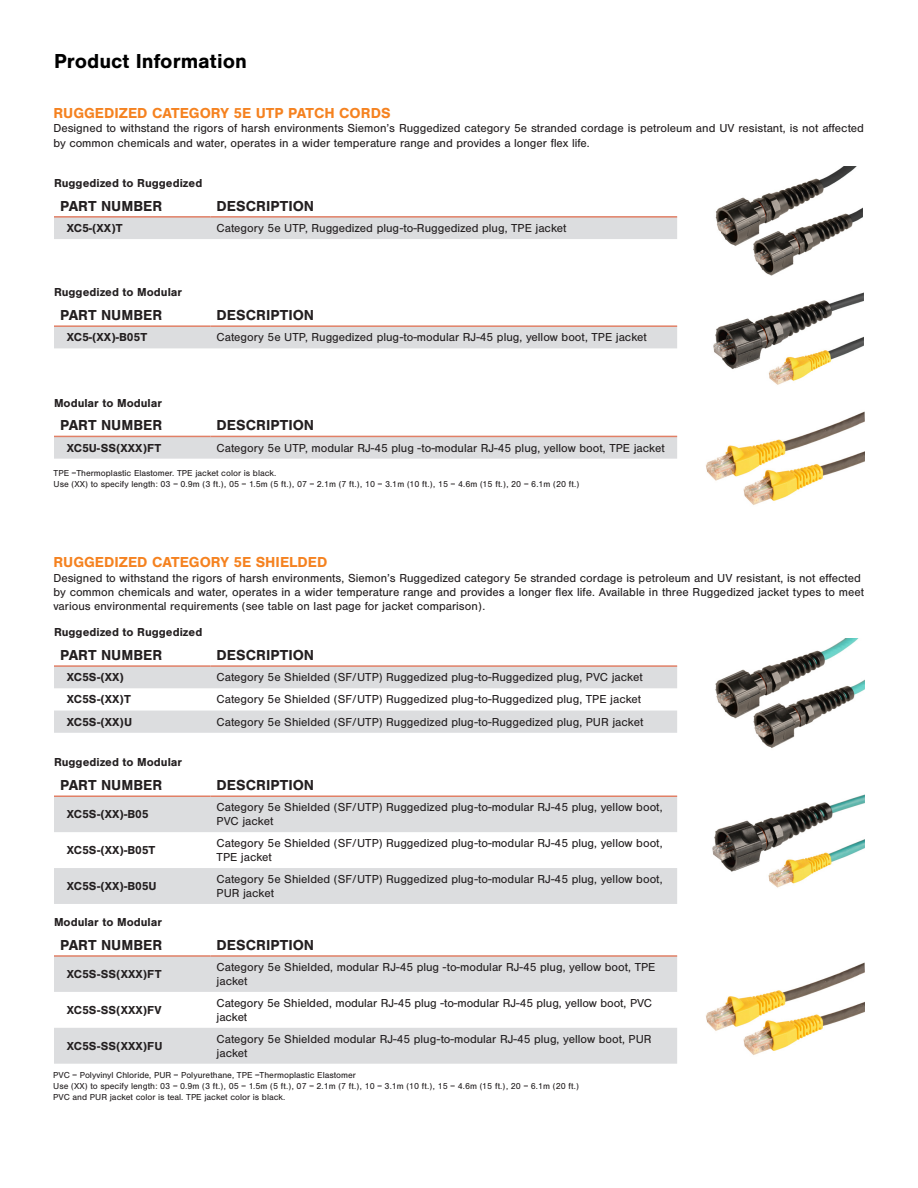
<style>
.page{position:relative;width:918px;height:1188px;background:#fff}
.page>*{position:absolute;margin:0;border:0;box-sizing:border-box;transform-origin:0 0}
.BackPageHeader{font:700 21px "Nimbus San";color:#000}
.TableHeader{font:700 15px "Nimbus San";color:#231f20}
.TableHeader-2{font:700 15px "Nimbus San";color:#f58220}
.TableBody{font:12px/14.4px "Nimbus San";color:#231f20}
.Accessories{font:12px/14.4px "Nimbus San";color:#231f20}
.TableLeftColumn{font:700 12px "Nimbus San";color:#231f20}
.PictureCaption{font:700 12px "Nimbus San";color:#231f20}
.RevisionInformation{font:9px "Nimbus San";color:#231f20}
</style>
<div class="page">
<div style="left:54px;top:218px;width:623px;height:21px;background:#dcdddf"></div>
<hr style="left:54px;top:216px;width:157px;height:2px;background:#e18066">
<hr style="left:211px;top:216px;width:466px;height:2px;background:#e18066">
<svg style="left:54px;top:667px;width:623px;height:66px"></svg>
<hr style="left:54px;top:665px;width:157px;height:2px;background:#e18066">
<hr style="left:211px;top:665px;width:466px;height:2px;background:#e18066">
<div style="left:54px;top:327px;width:623px;height:21px;background:#dcdddf"></div>
<hr style="left:54px;top:325px;width:157px;height:2px;background:#e18066">
<hr style="left:211px;top:325px;width:466px;height:2px;background:#e18066">
<svg style="left:54px;top:797px;width:623px;height:107px;fill:#dcdddf"></svg>
<hr style="left:54px;top:795px;width:157px;height:2px;background:#e18066">
<hr style="left:211px;top:795px;width:466px;height:2px;background:#e18066">
<svg style="left:54px;top:437px;width:623px;height:22px;background:#dcdcde"></svg>
<hr style="left:54px;top:436px;width:157px;height:1px;background:#e18066">
<hr style="left:211px;top:436px;width:466px;height:1px;background:#e18066">
<svg style="left:54px;top:957px;width:623px;height:107px;fill:#dcdddf"></svg>
<hr style="left:54px;top:955px;width:157px;height:2px;background:#e18066">
<hr style="left:211px;top:955px;width:466px;height:2px;background:#e18066">
<img style="left:715px;top:638px;width:149px;height:110px">
<img style="left:706px;top:411px;width:158px;height:94px">
<img style="left:706px;top:962px;width:158px;height:93px">
<img style="left:712px;top:794px;width:152px;height:94px">
<img style="left:715px;top:167px;width:148px;height:109px">
<img style="left:713px;top:292px;width:151px;height:93px">
<p class="BackPageHeader" style="left:54px;top:49px;width:194px">Product Information</p>
<p class="TableHeader-2" style="left:53px;top:105px;width:339px">RUGGEDIZED CATEGORY 5E UTP PATCH CORDS</p>
<p class="Accessories" style="left:53px;top:121px;width:812px">Designed to withstand the rigors of harsh environments Siemon’s Ruggedized category 5e stranded cordage is petroleum and UV resistant, is not affected by common chemicals and water, operates in a wider temperature range and provides a longer flex life.</p>
<p class="PictureCaption" style="left:54px;top:176px;width:150px">Ruggedized to Ruggedized</p>
<p class="TableHeader" style="left:60px;top:197px;width:104px">PART NUMBER</p>
<p class="TableHeader" style="left:217px;top:197px;width:99px">DESCRIPTION</p>
<p class="TableLeftColumn" style="left:67px;top:221px;width:57px">XC5-(XX)T</p>
<p class="TableBody" style="left:217px;top:221px;width:351px">Category 5e UTP, Ruggedized plug-to-Ruggedized plug, TPE jacket</p>
<p class="PictureCaption" style="left:54px;top:286px;width:130px">Ruggedized to Modular</p>
<p class="TableHeader" style="left:60px;top:307px;width:104px">PART NUMBER</p>
<p class="TableHeader" style="left:217px;top:307px;width:99px">DESCRIPTION</p>
<p class="TableLeftColumn" style="left:67px;top:331px;width:82px">XC5-(XX)-B05T</p>
<p class="TableBody" style="left:217px;top:330px;width:432px">Category 5e UTP, Ruggedized plug-to-modular RJ-45 plug, yellow boot, TPE jacket</p>
<p class="PictureCaption" style="left:54px;top:396px;width:109px">Modular to Modular</p>
<p class="TableHeader" style="left:60px;top:417px;width:104px">PART NUMBER</p>
<p class="TableHeader" style="left:217px;top:417px;width:99px">DESCRIPTION</p>
<p class="TableLeftColumn" style="left:67px;top:441px;width:96px">XC5U-SS(XXX)FT</p>
<p class="TableBody" style="left:217px;top:441px;width:450px">Category 5e UTP, modular RJ-45 plug -to-modular RJ-45 plug, yellow boot, TPE jacket</p>
<p class="RevisionInformation" style="left:54px;top:468px;width:224px">TPE =Thermoplastic Elastomer. TPE jacket color is black.</p>
<p class="RevisionInformation" style="left:54px;top:479px;width:527px">Use (XX) to specify length: 03 = 0.9m (3 ft.), 05 = 1.5m (5 ft.), 07 = 2.1m (7 ft.), 10 = 3.1m (10 ft.), 15 = 4.6m (15 ft.), 20 = 6.1m (20 ft.)</p>
<p class="TableHeader-2" style="left:53px;top:554px;width:276px">RUGGEDIZED CATEGORY 5E SHIELDED</p>
<p class="Accessories" style="left:53px;top:571px;width:809px">Designed to withstand the rigors of harsh environments, Siemon’s Ruggedized category 5e stranded cordage is petroleum and UV resistant, is not effected</p>
<p class="Accessories" style="left:53px;top:585px;width:812px">by common chemicals and water, operates in a wider temperature range and provides a longer flex life. Available in three Ruggedized jacket types to meet various environmental requirements (see table on last page for jacket comparison).</p>
<p class="PictureCaption" style="left:54px;top:626px;width:150px">Ruggedized to Ruggedized</p>
<p class="TableHeader" style="left:60px;top:647px;width:104px">PART NUMBER</p>
<p class="TableHeader" style="left:217px;top:647px;width:99px">DESCRIPTION</p>
<p class="TableLeftColumn" style="left:67px;top:670px;width:59px">XC5S-(XX)</p>
<p class="TableBody" style="left:217px;top:670px;width:428px">Category 5e Shielded (SF/UTP) Ruggedized plug-to-Ruggedized plug, PVC jacket</p>
<p class="TableLeftColumn" style="left:67px;top:693px;width:66px">XC5S-(XX)T</p>
<p class="TableBody" style="left:217px;top:692px;width:426px">Category 5e Shielded (SF/UTP) Ruggedized plug-to-Ruggedized plug, TPE jacket</p>
<p class="TableLeftColumn" style="left:67px;top:715px;width:67px">XC5S-(XX)U</p>
<p class="TableBody" style="left:217px;top:715px;width:428px">Category 5e Shielded (SF/UTP) Ruggedized plug-to-Ruggedized plug, PUR jacket</p>
<p class="PictureCaption" style="left:54px;top:756px;width:130px">Ruggedized to Modular</p>
<p class="TableHeader" style="left:60px;top:777px;width:104px">PART NUMBER</p>
<p class="TableHeader" style="left:217px;top:777px;width:99px">DESCRIPTION</p>
<p class="TableLeftColumn" style="left:67px;top:807px;width:83px">XC5S-(XX)-B05</p>
<p class="TableBody" style="left:217px;top:800px;width:448px">Category 5e Shielded (SF/UTP) Ruggedized plug-to-modular RJ-45 plug, yellow boot,<br>PVC jacket</p>
<p class="TableLeftColumn" style="left:67px;top:843px;width:90px">XC5S-(XX)-B05T</p>
<p class="TableBody" style="left:217px;top:836px;width:448px">Category 5e Shielded (SF/UTP) Ruggedized plug-to-modular RJ-45 plug, yellow boot,<br>TPE jacket</p>
<p class="TableLeftColumn" style="left:67px;top:879px;width:91px">XC5S-(XX)-B05U</p>
<p class="TableBody" style="left:217px;top:872px;width:448px">Category 5e Shielded (SF/UTP) Ruggedized plug-to-modular RJ-45 plug, yellow boot,<br>PUR jacket</p>
<p class="PictureCaption" style="left:54px;top:915px;width:109px">Modular to Modular</p>
<p class="TableHeader" style="left:60px;top:936px;width:104px">PART NUMBER</p>
<p class="TableHeader" style="left:217px;top:936px;width:99px">DESCRIPTION</p>
<p class="TableLeftColumn" style="left:67px;top:967px;width:96px">XC5S-SS(XXX)FT</p>
<p class="TableBody" style="left:217px;top:960px;width:440px">Category 5e Shielded, modular RJ-45 plug -to-modular RJ-45 plug, yellow boot, TPE jacket</p>
<p class="TableLeftColumn" style="left:67px;top:1003px;width:96px">XC5S-SS(XXX)FV</p>
<p class="TableBody" style="left:217px;top:996px;width:437px">Category 5e Shielded, modular RJ-45 plug -to-modular RJ-45 plug, yellow boot, PVC jacket</p>
<p class="TableLeftColumn" style="left:67px;top:1039px;width:97px">XC5S-SS(XXX)FU</p>
<p class="TableBody" style="left:217px;top:1032px;width:436px">Category 5e Shielded modular RJ-45 plug-to-modular RJ-45 plug, yellow boot, PUR jacket</p>
<p class="RevisionInformation" style="left:53px;top:1071px;width:304px">PVC = Polyvinyl Chloride, PUR = Polyurethane, TPE =Thermoplastic Elastomer</p>
<p class="RevisionInformation" style="left:53px;top:1081px;width:527px">Use (XX) to specify length: 03 = 0.9m (3 ft.), 05 = 1.5m (5 ft.), 07 = 2.1m (7 ft.), 10 = 3.1m (10 ft.), 15 = 4.6m (15 ft.), 20 = 6.1m (20 ft.)</p>
<p class="RevisionInformation" style="left:53px;top:1092px;width:234px">PVC and PUR jacket color is teal. TPE jacket color is black.</p>
</div>
